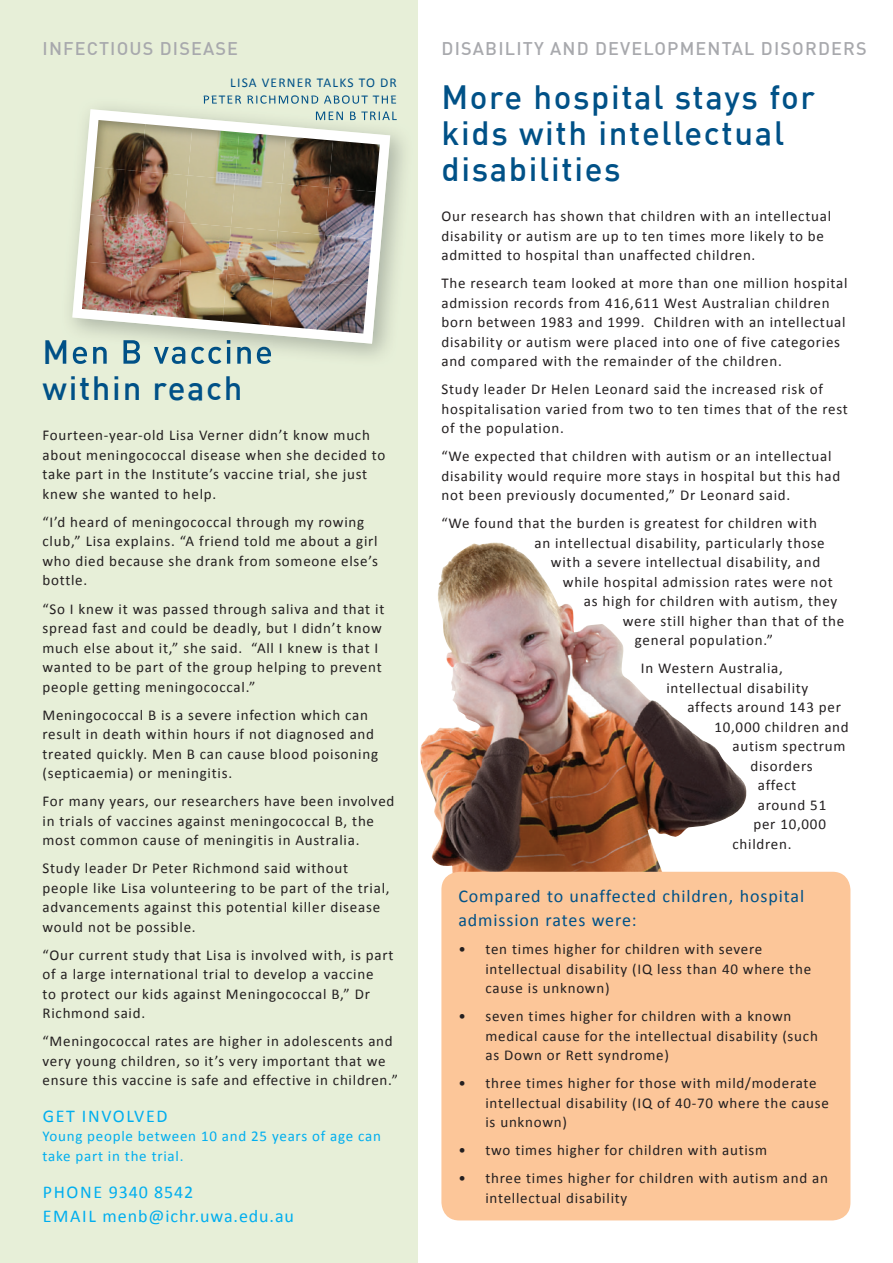
<style>
.page{position:relative;width:893px;height:1263px;background:#fff}
.page>*{position:absolute;margin:0;border:0;box-sizing:border-box;transform-origin:0 0}
.t1{font:500 33px/36px "DIN";letter-spacing:.05em;color:#005187}
.t2{font:18px/24px "Calibri";letter-spacing:.05em;color:#005187}
.t3{font:500 18px "DIN";letter-spacing:.065em;color:#a8a9ad}
.t4{font:18px/24px "Calibri";letter-spacing:.05em;color:#00aeef}
.t5{font:18px "Calibri";letter-spacing:.09em;color:#00aeef}
.t6{font:15px/19.5px "Calibri";letter-spacing:.05em;color:#231f20}
.t7{font:15px/19.5px "Calibri";letter-spacing:.05em;color:#00aeef}
.t8{font:13.5px/16.5px "Calibri";letter-spacing:.09em;color:#005187;text-align:right}
</style>
<div class="page">
<img style="left:420px;top:542px;width:330px;height:336px">
<div style="left:441px;top:872px;width:409px;height:348px;background:#fcc699;border-radius:18px"></div>
<div style="left:0;top:0;width:418px;height:1263px;background:#e7efd8"></div>
<img style="left:60px;top:340px;width:213px;height:24px">
<img style="left:204px;top:97px;width:193px;height:7px">
<img style="left:392px;top:111px;width:5px;height:9px">
<svg style="left:72px;top:109px;width:318px;height:235px"></svg>
<img style="left:94px;top:120px;width:51px;height:47px">
<img style="left:141px;top:124px;width:51px;height:47px">
<img style="left:188px;top:128px;width:51px;height:47px">
<img style="left:235px;top:132px;width:51px;height:47px">
<img style="left:282px;top:136px;width:51px;height:48px">
<img style="left:329px;top:140px;width:51px;height:52px">
<img style="left:90px;top:167px;width:51px;height:47px">
<img style="left:137px;top:171px;width:51px;height:48px">
<img style="left:184px;top:175px;width:51px;height:48px">
<img style="left:231px;top:179px;width:51px;height:48px">
<img style="left:278px;top:184px;width:51px;height:47px">
<img style="left:325px;top:188px;width:51px;height:51px">
<img style="left:86px;top:214px;width:51px;height:48px">
<img style="left:133px;top:219px;width:51px;height:47px">
<img style="left:180px;top:223px;width:51px;height:47px">
<img style="left:227px;top:227px;width:51px;height:47px">
<img style="left:274px;top:231px;width:51px;height:47px">
<img style="left:320px;top:235px;width:52px;height:51px">
<img style="left:82px;top:262px;width:51px;height:51px">
<img style="left:129px;top:266px;width:51px;height:51px">
<img style="left:176px;top:270px;width:51px;height:51px">
<img style="left:223px;top:274px;width:51px;height:51px">
<img style="left:269px;top:278px;width:52px;height:51px">
<img style="left:316px;top:282px;width:51px;height:52px">
<p class="t3" style="left:43px;top:37px;width:197px">INFECTIOUS DISEASE</p>
<p class="t8" style="left:203px;top:74px;width:196px">LISA VERNER TALKS TO DR<br>PETER RICHMOND ABOUT THE</p>
<h1 class="t1" style="left:43px;top:369px;width:202px">within reach</h1>
<p class="t6" style="left:43px;top:426px;width:344px">Fourteen-year-old Lisa Verner didn’t know much about meningococcal disease when she decided to take part in the Institute’s vaccine trial, she just knew she wanted to help.</p>
<p class="t6" style="left:43px;top:512px;width:337px">“I’d heard of meningococcal through my rowing club,” Lisa explains. “A friend told me about a girl who died because she drank from someone else’s bottle.</p>
<p class="t6" style="left:43px;top:599px;width:343px">“So I knew it was passed through saliva and that it spread fast and could be deadly, but I didn’t know much else about it,” she said. “All I knew is that I wanted to be part of the group helping to prevent people getting meningococcal.”</p>
<p class="t6" style="left:43px;top:705px;width:337px">Meningococcal B is a severe infection which can result in death within hours if not diagnosed and treated quickly. Men B can cause blood poisoning (septicaemia) or meningitis.</p>
<p class="t6" style="left:43px;top:791px;width:353px">For many years, our researchers have been involved in trials of vaccines against meningococcal B, the most common cause of meningitis in Australia.</p>
<p class="t6" style="left:43px;top:858px;width:349px">Study leader Dr Peter Richmond said without people like Lisa volunteering to be part of the trial, advancements against this potential killer disease would not be possible.</p>
<p class="t6" style="left:43px;top:945px;width:352px">“Our current study that Lisa is involved with, is part of a large international trial to develop a vaccine<br>to protect our kids against Meningococcal B,” Dr Richmond said.</p>
<p class="t6" style="left:43px;top:1031px;width:357px">“Meningococcal rates are higher in adolescents and very young children, so it’s very important that we ensure this vaccine is safe and effective in children.”</p>
<p class="t5" style="left:43px;top:1104px;width:126px">GET INVOLVED</p>
<p class="t7" style="left:43px;top:1127px;width:340px">Young people between 10 and 25 years of age can take part in the trial.</p>
<p class="t4" style="left:43px;top:1180px;width:253px">PHONE 9340 8542<br>EMAIL menb@ichr.uwa.edu.au</p>
<p class="t3" style="left:442px;top:37px;width:427px">DISABILITY AND DEVELOPMENTAL DISORDERS</p>
<h1 class="t1" style="left:441px;top:78px;width:375px">More hospital stays for kids with intellectual disabilities</h1>
<p class="t6" style="left:441px;top:207px;width:391px">Our research has shown that children with an intellectual disability or autism are up to ten times more likely to be admitted to hospital than unaffected children.</p>
<p class="t6" style="left:441px;top:274px;width:408px">The research team looked at more than one million hospital admission records from 416,611 West Australian children born between 1983 and 1999. Children with an intellectual disability or autism were placed into one of five categories and compared with the remainder of the children.</p>
<p class="t6" style="left:441px;top:380px;width:408px">Study leader Dr Helen Leonard said the increased risk of hospitalisation varied from two to ten times that of the rest of the population.</p>
<p class="t6" style="left:441px;top:447px;width:400px">“We expected that children with autism or an intellectual disability would require more stays in hospital but this had not been previously documented,” Dr Leonard said.</p>
<p class="t6" style="left:441px;top:514px;width:377px">“We found that the burden is greatest for children with</p>
<p class="t6" style="left:534px;top:533px;width:292px">an intellectual disability, particularly those</p>
<p class="t6" style="left:551px;top:553px;width:271px">with a severe intellectual disability, and</p>
<p class="t6" style="left:563px;top:572px;width:271px">while hospital admission rates were not</p>
<p class="t6" style="left:584px;top:592px;width:255px">as high for children with autism, they</p>
<p class="t6" style="left:623px;top:611px;width:223px">were still higher than that of the</p>
<p class="t6" style="left:635px;top:631px;width:140px">general population.”</p>
<p class="t6" style="left:641px;top:659px;width:144px">In Western Australia,</p>
<p class="t6" style="left:666px;top:678px;width:143px">intellectual disability</p>
<p class="t6" style="left:687px;top:698px;width:155px">affects around 143 per</p>
<p class="t6" style="left:714px;top:717px;width:136px">10,000 children and</p>
<p class="t6" style="left:732px;top:737px;width:114px">autism spectrum</p>
<p class="t6" style="left:750px;top:756px;width:64px">disorders</p>
<p class="t6" style="left:758px;top:776px;width:40px">affect</p>
<p class="t6" style="left:758px;top:795px;width:70px">around 51</p>
<p class="t6" style="left:753px;top:815px;width:74px">per 10,000</p>
<p class="t6" style="left:732px;top:834px;width:61px">children.</p>
<p class="t2" style="left:458px;top:884px;width:347px">Compared to unaffected children, hospital admission rates were:</p>
<p class="t6" style="left:485px;top:939px;width:327px;text-indent:-27px">• ten times higher for children with severe intellectual disability (IQ less than 40 where the cause is unknown)</p>
<p class="t6" style="left:485px;top:1006px;width:334px;text-indent:-27px">• seven times higher for children with a known medical cause for the intellectual disability (such as Down or Rett syndrome)</p>
<p class="t6" style="left:485px;top:1073px;width:345px;text-indent:-27px">• three times higher for those with mild/moderate intellectual disability (IQ of 40-70 where the cause is unknown)</p>
<p class="t6" style="left:458px;top:1141px;width:310px">• two times higher for children with autism</p>
<p class="t6" style="left:485px;top:1169px;width:344px;text-indent:-27px">• three times higher for children with autism and an intellectual disability</p>
</div>
